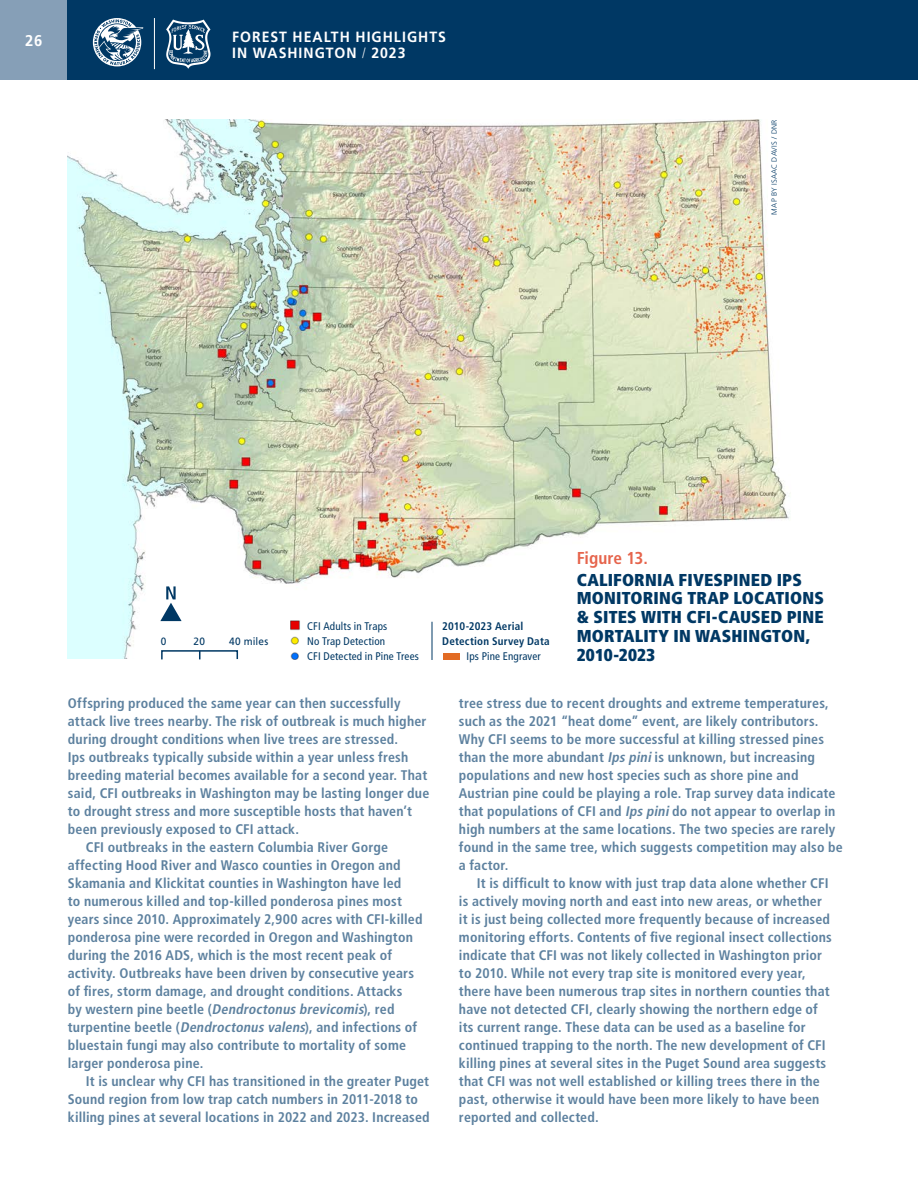
<style>
.page{position:relative;width:918px;height:1188px;background:#fff}
.page>*{position:absolute;margin:0;border:0;box-sizing:border-box;transform-origin:0 0}
.Bold{font:900 condensed 17.25px/18.8px "Frutiger LT Std";letter-spacing:.01em;color:#003864}
.Bold-2{font:700 condensed 17.25px "Frutiger LT Std";letter-spacing:-.005em;color:#e6644c}
.t1{font:700 15.6px "Frutiger LT Std";color:#fff;scale:.95 1}
.t2{font:700 14.85px/16.2px "Frutiger LT Std";letter-spacing:.07em;color:#fff;scale:.95 1}
.Blue-Insects{font:700 condensed 13.95px/18px "Frutiger LT Std";letter-spacing:.01em;color:#5d819f}
.Blue-Insects-2{font:condensed 11.1px "Frutiger LT Std";letter-spacing:.015em;color:#003864}
.Blue-Insects-3{font:700 condensed 11.1px "Frutiger LT Std";letter-spacing:.015em;color:#003864}
.Wild_Caption{font:10.65px "Frutiger LT Std";letter-spacing:.015em;color:#003864;scale:.95 1}
.Text{font:300 7.5px "Frutiger LT Std";letter-spacing:.03em;color:#003864}
.s1{font-weight:300;font-stretch:condensed}
.s2{font-style:italic}
</style>
<div class="page">
<div style="left:0;top:0;width:68px;height:80px;background:#869fb7"></div>
<div style="left:68px;top:0;width:850px;height:80px;background:#003864"></div>
<svg style="left:93px;top:18px;width:51px;height:48px"></svg>
<svg style="left:166px;top:20px;width:44px;height:49px"></svg>
<hr style="left:154px;top:18px;width:1px;height:51px;background:#fff">
<img style="left:68px;top:119px;width:721px;height:540px">
<div style="left:43px;top:113px;width:59px;height:23px;background:#fff"></div>
<svg style="left:160px;top:586px;width:22px;height:35px"></svg>
<img style="left:279px;top:617px;width:26px;height:43px">
<hr style="left:432px;top:622px;width:1px;height:38px;background:#003864">
<div style="left:443px;top:653px;width:17px;height:7px;background:#e26b24"></div>
<div style="left:161px;top:650px;width:77px;height:10px;border:2px solid #003864"></div>
<p class="t1" style="left:25px;top:31px;width:20px">26</p>
<p class="t2" style="left:232px;top:29px;width:227px">FOREST HEALTH HIGHLIGHTS<br>IN WASHINGTON <span class="s1">/</span> 2023</p>
<p class="Text" style="left:770px;top:215px;width:97px;rotate:-90deg">MAP BY ISAAC DAVIS / DNR</p>
<p class="Blue-Insects-2" style="left:307px;top:619px;width:82px">CFI Adults in Traps</p>
<p class="Blue-Insects-2" style="left:307px;top:634px;width:79px">No Trap Detection</p>
<p class="Blue-Insects-2" style="left:307px;top:649px;width:113px">CFI Detected in Pine Trees</p>
<p class="Blue-Insects-2" style="left:467px;top:650px;width:76px">Ips Pine Engraver</p>
<p class="Blue-Insects-3" style="left:442px;top:620px;width:83px">2010-2023 Aerial</p>
<p class="Wild_Caption" style="left:161px;top:635px;width:7px">0</p>
<p class="Wild_Caption" style="left:194px;top:635px;width:13px">20</p>
<p class="Wild_Caption" style="left:229px;top:635px;width:43px">40 miles</p>
<p class="Blue-Insects-3" style="left:442px;top:635px;width:109px">Detection Survey Data</p>
<p class="Bold-2" style="left:577px;top:547px;width:73px">Figure 13.</p>
<p class="Bold" style="left:577px;top:570px;width:249px">CALIFORNIA FIVESPINED IPS<br>MONITORING TRAP LOCATIONS &amp; SITES WITH CFI-CAUSED PINE<br>MORTALITY IN WASHINGTON,<br>2010-2023</p>
<p class="Blue-Insects" style="left:68px;top:694px;width:363px">Offspring produced the same year can then successfully attack live trees nearby. The risk of outbreak is much higher during drought conditions when live trees are stressed.<br>Ips outbreaks typically subside within a year unless fresh breeding material becomes available for a second year. That said, CFI outbreaks in Washington may be lasting longer due to drought stress and more susceptible hosts that haven’t been previously exposed to CFI attack.</p>
<p class="Blue-Insects" style="left:68px;top:838px;width:356px;text-indent:18px">CFI outbreaks in the eastern Columbia River Gorge affecting Hood River and Wasco counties in Oregon and Skamania and Klickitat counties in Washington have led<br>to numerous killed and top-killed ponderosa pines most years since 2010. Approximately 2,900 acres with CFI-killed ponderosa pine were recorded in Oregon and Washington during the 2016 ADS, which is the most recent peak of activity. Outbreaks have been driven by consecutive years of fires, storm damage, and drought conditions. Attacks<br>by we s t e r n p i n e b e e t l e ( <span class="s2">Dendroctonus brevicomis</span>) , r e d turpentine beetle (<span class="s2">Dendroctonus valens</span>), and infections of bluestain fungi may also contribute to mortality of some larger ponderosa pine.</p>
<p class="Blue-Insects" style="left:68px;top:1072px;width:363px;text-indent:18px">It is unclear why CFI has transitioned in the greater Puget<br>Sound region from low trap catch numbers in 2011-2018 to killing pines at several locations in 2022 and 2023. Increased</p>
<p class="Blue-Insects" style="left:459px;top:694px;width:385px">tree stress due to recent droughts and extreme temperatures, such as the 2021 “heat dome” event, are likely contributors.<br>Why CFI seems to be more successful at killing stressed pines than the more abundant <span class="s2">Ips pini</span>is unknown, but increasing populations and new host species such as shore pine and Austrian pine could be playing a role. Trap survey data indicate that populations of CFI and <span class="s2">Ips pini</span>do not appear to overlap in high numbers at the same locations. The two species are rarely found in the same tree, which suggests competition may also be a factor.</p>
<p class="Blue-Insects" style="left:459px;top:874px;width:374px;text-indent:18px">It is difficult to know with just trap data alone whether CFI is actively moving north and east into new areas, or whether it is just being collected more frequently because of increased monitoring efforts. Contents of five regional insect collections indicate that CFI was not likely collected in Washington prior to 2010. While not every trap site is monitored every year, there have been numerous trap sites in northern counties that have not detected CFI, clearly showing the northern edge of its current range. These data can be used as a baseline for continued trapping to the north. The new development of CFI killing pines at several sites in the Puget Sound area suggests that CFI was not well established or killing trees there in the past, otherwise it would have been more likely to have been reported and collected.</p>
</div>
